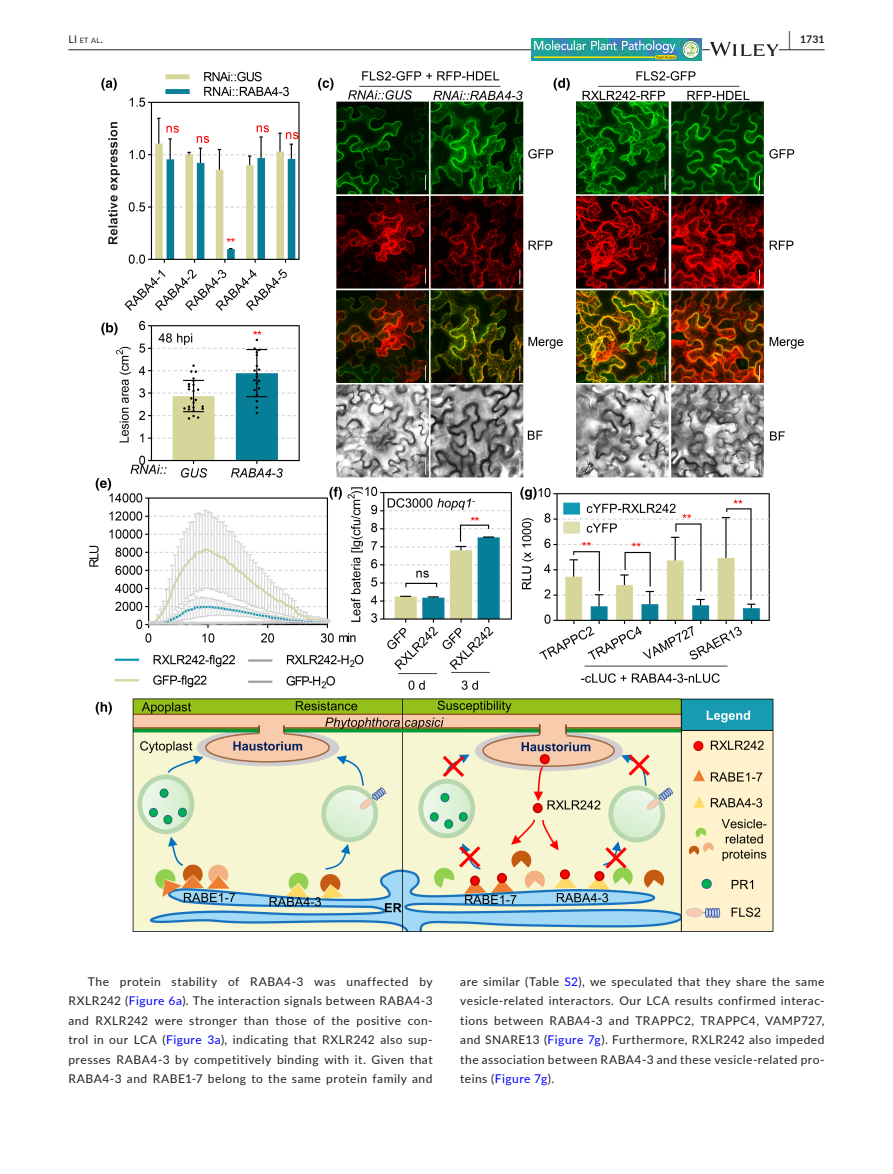
<style>
.page{position:relative;width:893px;height:1174px;background:#fff}
.page>*{position:absolute;margin:0;border:0;box-sizing:border-box;transform-origin:0 0}
.t1{font:12px/19.5px "Lato";letter-spacing:.04em;color:#231f20;text-align:justify}
.t2{font:700 10.5px "Lato";color:#231f20}
.t3{font:7.35px "Lato";color:#231f20}
.s1{font-size:10.5px}
.s2{font-size:19.5px}
.s3{color:#00f}
</style>
<div class="page">
<hr style="left:68px;top:49px;width:756px;height:1px;background:#231f20">
<img style="left:531px;top:38px;width:170px;height:22px">
<svg style="left:710px;top:42px;width:69px;height:14px"></svg>
<img style="left:89px;top:71px;width:715px;height:861px">
<p class="t3" style="left:68px;top:35px;width:36px"><span class="s1">LI</span> et al<span class="s1">.</span></p>
<p class="t2" style="left:789px;top:31px;width:37px"><span class="s2">|</span> 1731</p>
<p class="t1" style="left:68px;top:971px;width:366px;text-indent:20px">The protein stability of RABA4-3 was unaffected by RXLR242 (<span class="s3">Figure 6a</span>). The interaction signals between RABA4-3 and RXLR242 were stronger than those of the positive con&shy;trol in our LCA (<span class="s3">Figure 3a</span>), indicating that RXLR242 also sup&shy;presses RABA4-3 by competitively binding with it. Given that RABA4-3 and RABE1-7 belong to the same protein family and</p>
<p class="t1" style="left:460px;top:971px;width:366px">are similar (Table <span class="s3">S2</span>), we speculated that they share the same vesicle-related interactors. Our LCA results confirmed interac&shy;tions between RABA4-3 and TRAPPC2, TRAPPC4, VAMP727, and SNARE13 (<span class="s3">Figure 7g</span>). Furthermore, RXLR242 also impeded the association between RABA4-3 and these vesicle-related pro&shy;teins (<span class="s3">Figure 7g</span>).</p>
</div>
